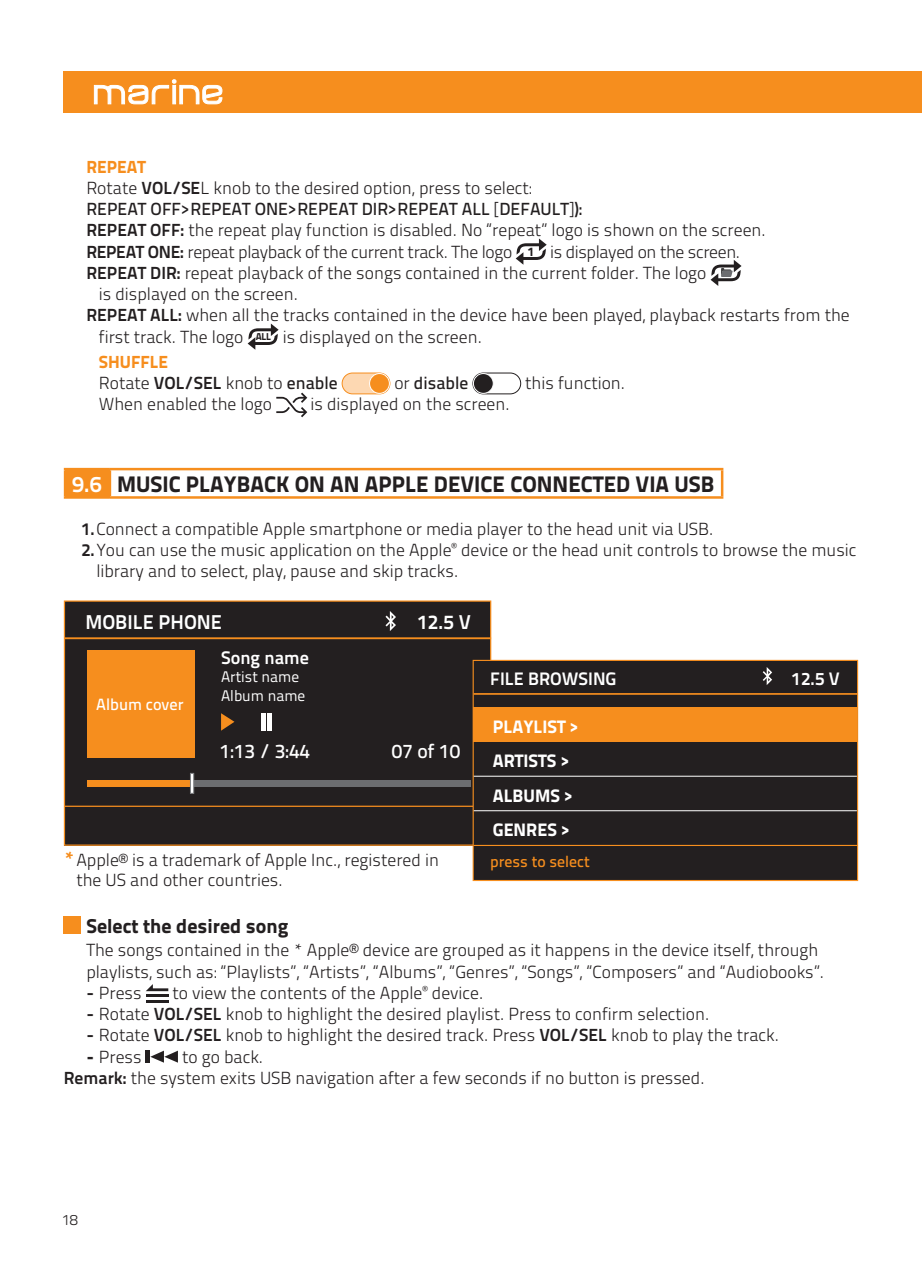
<style>
.page{position:relative;width:922px;height:1276px;background:#fff}
.page>*{position:absolute;margin:0;border:0;box-sizing:border-box;transform-origin:0 0}
.t1{font:22.5px "Titillium Text 25 L 999 wt";color:#231f20}
.t2{font:22.5px "Titillium Text 25 L 800 wt";color:#fff}
.t3{font:20px "Titillium Text 25 L 999 wt";color:#231f20}
.t4{font:20px "Titillium Text 25 L 800 wt";color:#fff}
.t5{font:19.75px "Titillium Text 25 L 600 wt";color:#fff}
.t6{font:18.25px "Titillium Text 25 L 800 wt";color:#fff}
.t7{font:18px "Titillium Text 25 L 999 wt";color:#fff}
.t8{font:18px "Titillium Text 25 L 800 wt";color:#fff}
.t9{font:17.5px "Titillium Text 25 L 250 wt";color:#231f20}
.t10{font:17.5px "Titillium Text 25 L 250 wt";letter-spacing:-.02em;color:#231f20}
.t11{font:17.5px "Titillium Text 25 L 600 wt";color:#231f20}
.t12{font:17.5px "Titillium Text 25 L 999 wt";color:#f68e1e}
.t13{font:16.25px "Titillium Text 25 L 600 wt";color:#fff}
.t14{font:15.75px "Titillium Text 25 L 600 wt";color:#f68e1e}
.t15{font:15.25px "Titillium Text 25 L 400 wt";color:#fff}
.t16{font:15px "Titillium Text 25 L 250 wt";color:#231f20}
.t17{font:12.5px "Titillium Text 25 L 999 wt";color:#231f20}
.t18{font:10px "Titillium Text 25 L 999 wt";color:#231f20}
.s1{font-family:"Titillium Text 25 L 800 wt"}
.s2{font-family:"Titillium Text 25 L 250 wt"}
.s3{font-family:"Titillium Text 25 L 600 wt"}
.s4{font-family:"Titillium Text 25 L 999 wt";font-size:20px;color:#f68e1e}
.s5{font-family:"Titillium Text 25 L 999 wt"}
</style>
<div class="page">
<div style="left:64px;top:71px;width:857px;height:42px;background:#f68e1e"></div>
<svg style="left:94px;top:79px;width:128px;height:25px"></svg>
<svg style="left:515px;top:238px;width:31px;height:27px"></svg>
<svg style="left:247px;top:323px;width:31px;height:27px"></svg>
<div style="left:342px;top:373px;width:48px;height:21px;background:#fdd8b2;border-radius:10px"></div>
<div style="left:341px;top:373px;width:49px;height:21px;border:1px solid #f68e1e;border-radius:10px"></div>
<div style="left:369px;top:373px;width:20px;height:20px;background:#f68e1e;border-radius:50%"></div>
<div style="left:369px;top:373px;width:20px;height:20px;border:1px solid #fff;border-radius:50%"></div>
<div style="left:472px;top:373px;width:49px;height:21px;border:1px solid #231f20;border-radius:10px"></div>
<div style="left:473px;top:373px;width:20px;height:20px;background:#231f20;border-radius:50%"></div>
<div style="left:473px;top:373px;width:20px;height:20px;border:1px solid #fff;border-radius:50%"></div>
<svg style="left:276px;top:392px;width:31px;height:25px"></svg>
<svg style="left:710px;top:260px;width:31px;height:26px"></svg>
<div style="left:65px;top:469px;width:45px;height:28px;background:#f68e1e"></div>
<hr style="left:64px;top:470px;width:2px;height:26px;background:#f68e1e">
<hr style="left:64px;top:468px;width:46px;height:2px;background:#f68e1e">
<hr style="left:64px;top:496px;width:46px;height:3px;background:#f68e1e">
<hr style="left:109px;top:470px;width:2px;height:26px;background:#f68e1e">
<hr style="left:110px;top:468px;width:613px;height:2px;background:#f68e1e">
<hr style="left:720px;top:470px;width:3px;height:26px;background:#f68e1e">
<hr style="left:110px;top:496px;width:613px;height:3px;background:#f68e1e">
<div style="left:64px;top:601px;width:426px;height:244px;background:#231f20"></div>
<div style="left:64px;top:600px;width:427px;height:245px;border:1px solid #f68e1e"></div>
<hr style="left:65px;top:637px;width:426px;height:2px;background:#f68e1e">
<hr style="left:65px;top:805px;width:426px;height:2px;background:#f68e1e">
<svg style="left:385px;top:611px;width:11px;height:20px"></svg>
<svg style="left:221px;top:713px;width:13px;height:17px"></svg>
<div style="left:267px;top:713px;width:5px;height:18px;background:#fff"></div>
<hr style="left:261px;top:713px;width:4px;height:18px;background:#fff">
<div style="left:87px;top:780px;width:384px;height:7px;background:#6c6d70"></div>
<div style="left:87px;top:780px;width:103px;height:7px;background:#f68e1e"></div>
<svg style="left:190px;top:773px;width:4px;height:20px"></svg>
<div style="left:87px;top:651px;width:107px;height:107px;background:#f68e1e"></div>
<div style="left:473px;top:660px;width:384px;height:220px;background:#231f20"></div>
<div style="left:472px;top:660px;width:385px;height:221px;border:1px solid #f68e1e"></div>
<hr style="left:473px;top:693px;width:384px;height:2px;background:#f68e1e">
<hr style="left:473px;top:845px;width:384px;height:1px;background:#f68e1e">
<div style="left:473px;top:707px;width:383px;height:34px;background:#f68e1e"></div>
<hr style="left:473px;top:776px;width:383px;height:1px;background:#fff">
<hr style="left:473px;top:810px;width:383px;height:1px;background:#fff">
<svg style="left:762px;top:667px;width:10px;height:18px"></svg>
<hr style="left:146px;top:999px;width:22px;height:3px;background:#231f20">
<hr style="left:146px;top:994px;width:22px;height:3px;background:#231f20">
<svg style="left:146px;top:984px;width:22px;height:7px"></svg>
<svg style="left:150px;top:1050px;width:28px;height:12px"></svg>
<hr style="left:146px;top:1050px;width:4px;height:12px;background:#231f20">
<div style="left:64px;top:916px;width:17px;height:17px;background:#f68e1e"></div>
<p class="t12" style="left:86px;top:153px;width:61px">REPEAT</p>
<p class="t9" style="left:86px;top:175px;width:447px">Rotate <span class="s1">VOL/SE</span>L knob to the desired option, press to select:</p>
<p class="t11" style="left:86px;top:196px;width:497px">REPEAT OFF&gt;REPEAT ONE&gt;REPEAT DIR&gt;REPEAT ALL <span class="s2">[</span>DEFAULT<span class="s2">]</span>):</p>
<p class="t9" style="left:86px;top:217px;width:681px"><span class="s1">REPEAT OFF:</span> the repeat play function is disabled. No “repeat” logo is shown on the screen.</p>
<p class="t10" style="left:86px;top:239px;width:427px"><span class="s1">REPEAT ONE:</span> repeat playback of the current track. The logo</p>
<p class="t10" style="left:550px;top:239px;width:192px">is displayed on the screen.</p>
<p class="t9" style="left:86px;top:260px;width:621px"><span class="s1">REPEAT DIR:</span> repeat playback of the songs contained in the current folder. The logo</p>
<p class="t9" style="left:99px;top:281px;width:201px">is displayed on the screen.</p>
<p class="t9" style="left:86px;top:302px;width:764px"><span class="s1">REPEAT ALL:</span> when all the tracks contained in the device have been played, playback restarts from the</p>
<p class="t9" style="left:99px;top:324px;width:146px">first track. The logo</p>
<p class="t9" style="left:283px;top:324px;width:201px">is displayed on the screen.</p>
<p class="t12" style="left:99px;top:348px;width:71px">SHUFFLE</p>
<p class="t9" style="left:99px;top:370px;width:240px">Rotate <span class="s1">VOL/SEL</span> knob to <span class="s3">enable</span></p>
<p class="t11" style="left:394px;top:369px;width:75px"><span class="s2">or</span> disable</p>
<p class="t9" style="left:525px;top:370px;width:102px">this function.</p>
<p class="t9" style="left:99px;top:391px;width:175px">When enabled the logo</p>
<p class="t9" style="left:310px;top:391px;width:201px">is displayed on the screen.</p>
<p class="t17" style="left:528px;top:241px;width:8px">1</p>
<p class="t18" style="left:256px;top:329px;width:17px">ALL</p>
<p class="t2" style="left:72px;top:466px;width:31px">9.6</p>
<p class="t1" style="left:117px;top:466px;width:598px">MUSIC PLAYBACK ON AN APPLE DEVICE CONNECTED VIA USB</p>
<p class="t9" style="left:81px;top:516px;width:633px"><span class="s1">1.</span>Connect a compatible Apple smartphone or media player to the head unit via USB.</p>
<p class="t9" style="left:81px;top:537px;width:776px"><span class="s1">2.</span>You can use the music application on the Apple<sup>®</sup> device or the head unit controls to browse the music</p>
<p class="t9" style="left:96px;top:558px;width:363px">library and to select, play, pause and skip tracks.</p>
<p class="t4" style="left:85px;top:606px;width:138px">MOBILE PHONE</p>
<p class="t4" style="left:417px;top:606px;width:55px">12.5 V</p>
<p class="t13" style="left:96px;top:692px;width:89px">Album cover</p>
<p class="t6" style="left:221px;top:644px;width:89px">Song name</p>
<p class="t15" style="left:221px;top:665px;width:80px">Artist name</p>
<p class="t15" style="left:221px;top:684px;width:86px">Album name</p>
<p class="t5" style="left:220px;top:736px;width:92px">1:13 / 3:44</p>
<p class="t5" style="left:392px;top:736px;width:70px">07 of 10</p>
<p class="t9" style="left:64px;top:847px;width:376px"><span class="s4">*</span>Apple® is a trademark of Apple Inc., registered in</p>
<p class="t9" style="left:76px;top:867px;width:208px">the US and other countries.</p>
<p class="t3" style="left:86px;top:910px;width:203px">Select the desired song</p>
<p class="t8" style="left:490px;top:665px;width:128px">FILE BROWSING</p>
<p class="t7" style="left:493px;top:712px;width:88px">PLAYLIST &gt;</p>
<p class="t7" style="left:493px;top:747px;width:79px">ARTISTS &gt;</p>
<p class="t7" style="left:493px;top:781px;width:82px">ALBUMS &gt;</p>
<p class="t7" style="left:493px;top:816px;width:79px">GENRES &gt;</p>
<p class="t14" style="left:490px;top:849px;width:101px">press to select</p>
<p class="t8" style="left:791px;top:665px;width:50px">12.5 V</p>
<p class="t9" style="left:86px;top:937px;width:733px">The songs contained in the * Apple® device are grouped as it happens in the device itself, through</p>
<p class="t9" style="left:86px;top:958px;width:739px">playlists, such as: “Playlists”, “Artists”, “Albums”, “Genres”, “Songs”, “Composers” and “Audiobooks”.</p>
<p class="t9" style="left:86px;top:980px;width:57px"><span class="s1">-</span> Press</p>
<p class="t9" style="left:172px;top:980px;width:312px">to view the contents of the Apple<sup>®</sup> device.</p>
<p class="t9" style="left:86px;top:1001px;width:624px"><span class="s1">-</span> Rotate <span class="s1">VOL/SEL</span> knob to highlight the desired playlist. Press to confirm selection.</p>
<p class="t9" style="left:86px;top:1022px;width:694px"><span class="s1">-</span> Rotate <span class="s1">VOL/SEL</span> knob to highlight the desired track. Press <span class="s1">VOL/SEL</span> knob to play the track.</p>
<p class="t9" style="left:86px;top:1043px;width:57px"><span class="s5">-</span> Press</p>
<p class="t9" style="left:182px;top:1043px;width:83px">to go back.</p>
<p class="t9" style="left:64px;top:1065px;width:642px"><span class="s1">Remark:</span> the system exits USB navigation after a few seconds if no button is pressed.</p>
<p class="t16" style="left:62px;top:1208px;width:17px">18</p>
</div>
